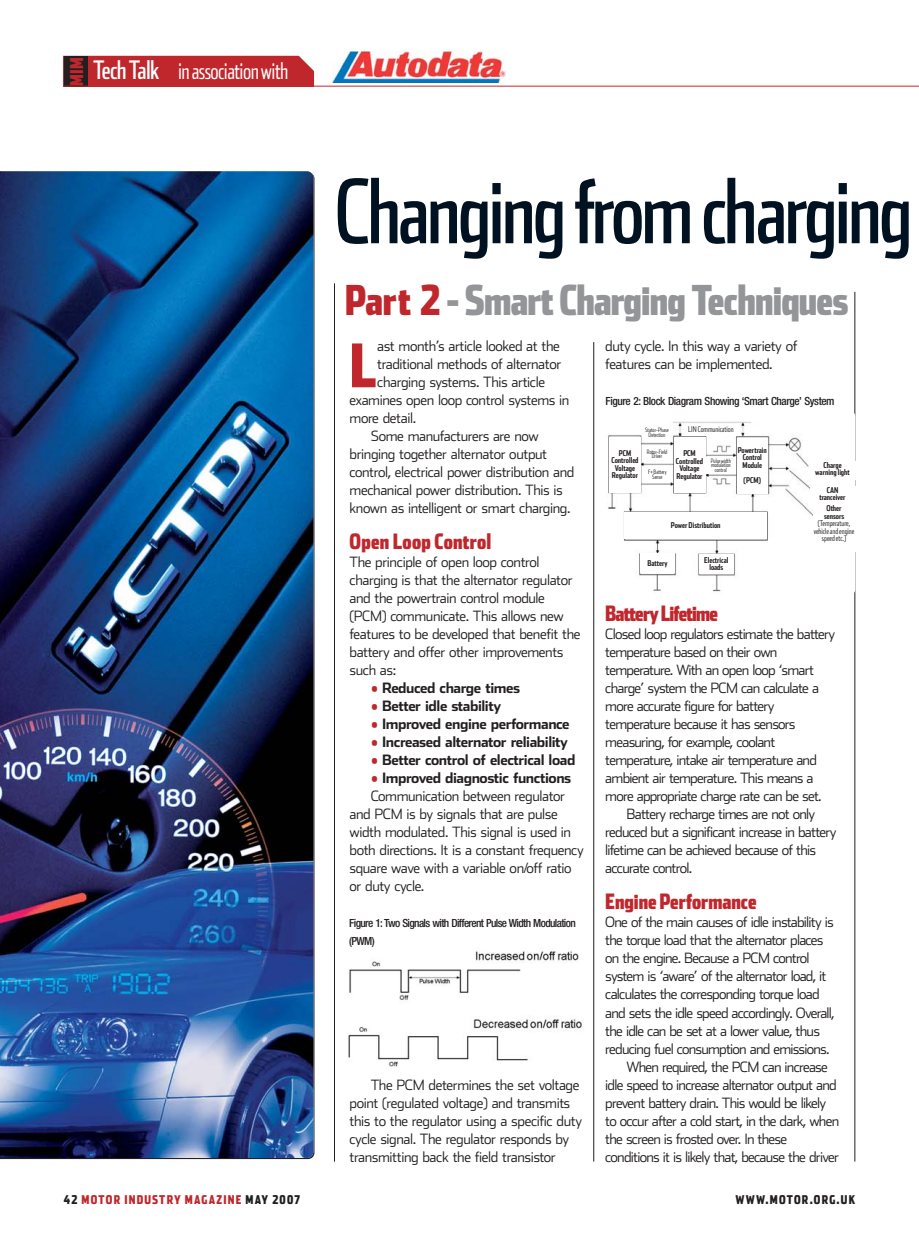
<style>
.page{position:relative;width:919px;height:1242px;background:#fff}
.page>*{position:absolute;margin:0;border:0;box-sizing:border-box;transform-origin:0 0}
.t1{font:88.5px "Stainless Comp";letter-spacing:-.035em;color:#001221}
.t2{font:900 59.55px "Stainless Comp";color:#c0272d}
.t3{font:900 40.8px "Stainless Comp";letter-spacing:-.02em;color:#939598}
.t4{font:25.5px "Stainless Comp";letter-spacing:-.025em;color:#fff}
.t5{font:300 22.95px "Stainless Comp";letter-spacing:-.025em;color:#fff}
.t6{font:900 21px "Stainless Comp";color:#c0272d}
.t7{font:900 21px "Stainless Comp";letter-spacing:-.04em;color:#c0272d}
.t8{font:900 17.55px "Stainless Comp";color:#c0272d}
.t9{font:300 14.25px "Stainless";letter-spacing:-.05em;color:#231f20}
.t10{font:300 14.25px/18px "Stainless";letter-spacing:-.03em;color:#231f20}
.t11{font:700 14.25px "Stainless";letter-spacing:-.03em;color:#231f20}
.t12{font:900 12px "Stainless Comp";letter-spacing:.105em;color:#c0272d}
.t13{font:900 12px "Stainless Comp";letter-spacing:.105em;color:#231f20}
.t14{font:500 condensed 11.25px/18px "Helvetica Neue";letter-spacing:-.055em;color:#231f20}
.t15{font:500 condensed 11.25px "Helvetica Neue";letter-spacing:-.035em;color:#231f20}
.t16{font:700 7.95px/7.5px "Stainless Comp";color:#231f20;text-align:center}
.t17{font:300 7.95px/7.5px "Stainless Comp";color:#231f20;text-align:center}
.t18{font:300 6px/4.5px "Stainless Comp";color:#231f20;text-align:center}
.s1{color:#c0272d}
.s2{color:#231f20}
</style>
<div class="page">
<hr style="left:334px;top:283px;width:1px;height:878px;background:#231f20">
<hr style="left:593px;top:342px;width:1px;height:819px;background:#231f20">
<hr style="left:854px;top:292px;width:1px;height:869px;background:#231f20">
<img style="left:0;top:171px;width:313px;height:987px">
<img style="left:333px;top:52px;width:172px;height:30px">
<div style="left:87px;top:56px;width:227px;height:30px;background:#c0272d"></div>
<div style="left:64px;top:56px;width:23px;height:30px;background:#231f20"></div>
<img style="left:342px;top:946px;width:248px;height:125px;border-radius:4px">
<div style="left:605px;top:411px;width:250px;height:183px;background:#fff;border-radius:4px"></div>
<img style="left:608px;top:421px;width:247px;height:173px">
<hr style="left:64px;top:86px;width:854px;height:1px;background:#c0272d">
<div style="left:736px;top:438px;width:31px;height:55px;background:#fff"></div>
<div style="left:809px;top:461px;width:46px;height:19px;background:#fff"></div>
<div style="left:809px;top:486px;width:46px;height:17px;background:#fff"></div>
<div style="left:813px;top:505px;width:42px;height:47px;background:#fff"></div>
<div style="left:624px;top:512px;width:142px;height:27px;background:#fff"></div>
<div style="left:640px;top:554px;width:35px;height:19px;background:#fff"></div>
<div style="left:699px;top:554px;width:34px;height:20px;background:#fff"></div>
<div style="left:674px;top:437px;width:31px;height:56px;background:#fff"></div>
<div style="left:682px;top:424px;width:56px;height:11px;background:#fff"></div>
<div style="left:644px;top:424px;width:25px;height:17px;background:#fff"></div>
<div style="left:644px;top:446px;width:25px;height:16px;background:#fff"></div>
<div style="left:644px;top:466px;width:26px;height:17px;background:#fff"></div>
<div style="left:706px;top:457px;width:29px;height:17px;background:#fff"></div>
<div style="left:609px;top:437px;width:31px;height:55px;background:#fff"></div>
<p class="t8" style="left:68px;top:86px;width:30px;rotate:-90deg">MIM</p>
<h3 class="t5" style="left:178px;top:63px;width:112px">in association with</h3>
<h3 class="t4" style="left:93px;top:58px;width:68px">Tech Talk</h3>
<h1 class="t1" style="left:334px;top:170px;width:579px">Changing from charging</h1>
<h3 class="t3" style="left:345px;top:281px;width:505px"><span class="s1">Part 2</span> - Smart Charging Techniques</h3>
<h2 class="t2" style="left:349px;top:338px;width:29px">L</h2>
<p class="t10" style="left:377px;top:338px;width:184px">ast month’s article looked at the</p>
<p class="t10" style="left:377px;top:356px;width:185px">traditional methods of alternator</p>
<p class="t10" style="left:377px;top:374px;width:169px">charging systems. This article</p>
<p class="t10" style="left:349px;top:392px;width:221px">examines open loop control systems in</p>
<p class="t10" style="left:349px;top:410px;width:68px">more detail.</p>
<p class="t10" style="left:371px;top:428px;width:169px">Some manufacturers are now</p>
<p class="t10" style="left:349px;top:446px;width:199px">bringing together alternator output</p>
<p class="t10" style="left:349px;top:464px;width:226px">control, electrical power distribution and</p>
<p class="t10" style="left:349px;top:482px;width:215px">mechanical power distribution. This is</p>
<p class="t10" style="left:349px;top:500px;width:222px">known as intelligent or smart charging.</p>
<h3 class="t6" style="left:349px;top:532px;width:143px">Open Loop Control</h3>
<p class="t10" style="left:349px;top:554px;width:232px">The principle of open loop control charging is that the alternator regulator and the powertrain control module (PCM) communicate. This allows new features to be developed that benefit the battery and offer other improvements such as:</p>
<p class="t11" style="left:371px;top:681px;width:150px"><span class="s1">•</span> Reduced charge times</p>
<p class="t11" style="left:371px;top:699px;width:131px"><span class="s1">•</span> Better idle stability</p>
<p class="t11" style="left:371px;top:717px;width:200px"><span class="s1">•</span> Improved engine performance</p>
<p class="t11" style="left:371px;top:735px;width:198px"><span class="s1">•</span> Increased alternator reliability</p>
<p class="t11" style="left:371px;top:753px;width:206px"><span class="s1">•</span> Better control of electrical load</p>
<p class="t11" style="left:371px;top:771px;width:201px"><span class="s1">•</span> Improved diagnostic functions</p>
<p class="t10" style="left:371px;top:788px;width:196px">Communication between regulator</p>
<p class="t10" style="left:349px;top:806px;width:210px">and PCM is by signals that are pulse</p>
<p class="t10" style="left:349px;top:824px;width:223px">width modulated. This signal is used in</p>
<p class="t10" style="left:349px;top:842px;width:236px">both directions. It is a constant frequency</p>
<p class="t10" style="left:349px;top:860px;width:224px">square wave with a variable on/off ratio</p>
<p class="t10" style="left:349px;top:878px;width:76px">or duty cycle.</p>
<p class="t14" style="left:349px;top:915px;width:228px">Figure 1: Two Signals with Different Pulse Width Modulation (PWM)</p>
<p class="t10" style="left:349px;top:1076px;width:234px;text-indent:21px">The PCM determines the set voltage point (regulated voltage) and transmits this to the regulator using a specific duty cycle signal. The regulator responds by transmitting back the field transistor</p>
<p class="t10" style="left:605px;top:338px;width:194px">duty cycle. In this way a variety of features can be implemented.</p>
<p class="t15" style="left:605px;top:397px;width:230px">Figure 2: Block Diagram Showing ‘Smart Charge’ System</p>
<p class="t18" style="left:645px;top:428px;width:25px">Stator-Phase</p>
<p class="t17" style="left:688px;top:426px;width:47px">LIN Communication</p>
<p class="t18" style="left:648px;top:433px;width:18px">Detection</p>
<p class="t18" style="left:646px;top:450px;width:22px">Rotor-Field<br>Driver</p>
<p class="t18" style="left:648px;top:471px;width:20px">F+ Battery<br>Sense</p>
<p class="t16" style="left:737px;top:446px;width:31px">Powertrain<br>Control<br>Module</p>
<p class="t16" style="left:743px;top:476px;width:19px">(PCM)</p>
<p class="t16" style="left:611px;top:449px;width:29px">PCM<br>Controlled<br>Voltage<br>Regulator</p>
<p class="t16" style="left:676px;top:449px;width:29px">PCM<br>Controlled<br>Voltage<br>Regulator</p>
<p class="t18" style="left:710px;top:459px;width:22px">Pulse width modulation control</p>
<p class="t16" style="left:671px;top:521px;width:51px">Power Distribution</p>
<p class="t16" style="left:647px;top:559px;width:22px">Battery</p>
<p class="t16" style="left:704px;top:556px;width:26px">Electrical loads</p>
<p class="t16" style="left:815px;top:461px;width:36px">Charge warning light</p>
<p class="t16" style="left:819px;top:486px;width:28px">CAN tranceiver</p>
<p class="t16" style="left:824px;top:504px;width:21px;text-align:left">Other sensors</p>
<p class="t17" style="left:813px;top:520px;width:42px">(Temperature, vehicle and engine speed etc.)</p>
<h3 class="t7" style="left:605px;top:604px;width:114px">Battery Lifetime</h3>
<p class="t9" style="left:605px;top:627px;width:231px">Closed loop regulators estimate the battery</p>
<p class="t9" style="left:605px;top:645px;width:174px">temperature based on their own</p>
<p class="t9" style="left:605px;top:663px;width:210px">temperature. With an open loop ‘smart</p>
<p class="t9" style="left:605px;top:681px;width:215px">charge’ system the PCM can calculate a</p>
<p class="t9" style="left:605px;top:699px;width:171px">more accurate figure for battery</p>
<p class="t9" style="left:605px;top:717px;width:191px">temperature because it has sensors</p>
<p class="t9" style="left:605px;top:735px;width:171px">measuring, for example, coolant</p>
<p class="t9" style="left:605px;top:753px;width:213px">temperature, intake air temperature and</p>
<p class="t9" style="left:605px;top:771px;width:210px">ambient air temperature. This means a</p>
<p class="t9" style="left:605px;top:789px;width:218px">more appropriate charge rate can be set.</p>
<p class="t9" style="left:626px;top:807px;width:190px">Battery recharge times are not only</p>
<p class="t9" style="left:605px;top:825px;width:232px">reduced but a significant increase in battery</p>
<p class="t9" style="left:605px;top:843px;width:212px">lifetime can be achieved because of this</p>
<p class="t9" style="left:605px;top:861px;width:88px">accurate control.</p>
<h3 class="t6" style="left:605px;top:892px;width:153px">Engine Performance</h3>
<p class="t9" style="left:605px;top:915px;width:230px">One of the main causes of idle instability is</p>
<p class="t9" style="left:605px;top:933px;width:219px">the torque load that the alternator places</p>
<p class="t9" style="left:605px;top:951px;width:206px">on the engine. Because a PCM control</p>
<p class="t9" style="left:605px;top:969px;width:223px">system is ‘aware’ of the alternator load, it</p>
<p class="t9" style="left:605px;top:987px;width:216px">calculates the corresponding torque load</p>
<p class="t9" style="left:605px;top:1005px;width:231px">and sets the idle speed accordingly. Overall,</p>
<p class="t9" style="left:605px;top:1023px;width:216px">the idle can be set at a lower value, thus</p>
<p class="t9" style="left:605px;top:1041px;width:226px">reducing fuel consumption and emissions.</p>
<p class="t9" style="left:626px;top:1059px;width:203px">When required, the PCM can increase</p>
<p class="t9" style="left:605px;top:1077px;width:233px">idle speed to increase alternator output and</p>
<p class="t9" style="left:605px;top:1095px;width:222px">prevent battery drain. This would be likely</p>
<p class="t9" style="left:605px;top:1113px;width:235px">to occur after a cold start, in the dark, when</p>
<p class="t9" style="left:605px;top:1131px;width:183px">the screen is frosted over. In these</p>
<p class="t9" style="left:605px;top:1149px;width:235px">conditions it is likely that, because the driver</p>
<p class="t12" style="left:64px;top:1193px;width:238px"><span class="s2">42</span> MOTOR INDUSTRY MAGAZINE <span class="s2">MAY 2007</span></p>
<p class="t13" style="left:735px;top:1193px;width:121px">WWW.MOTOR.ORG.UK</p>
</div>
